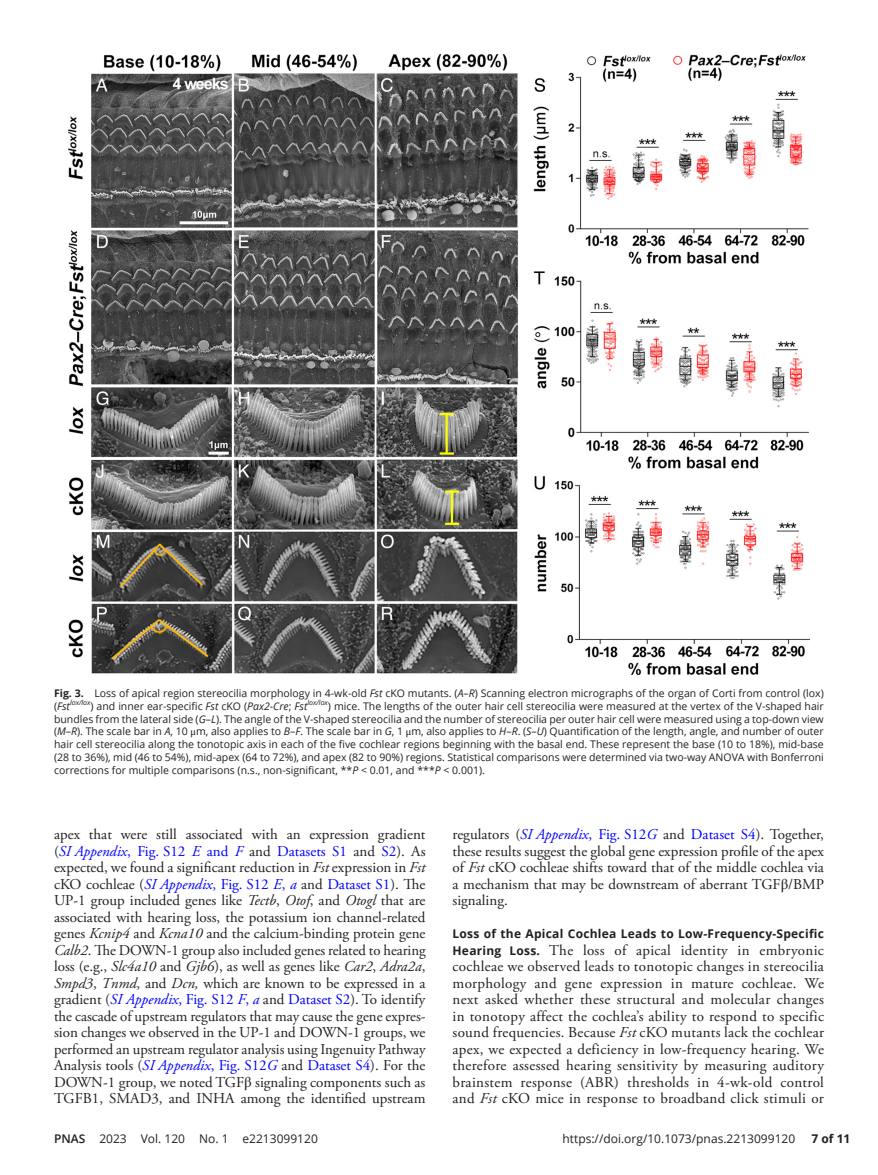
<style>
.page{position:relative;width:878px;height:1175px;background:#fff}
.page>*{position:absolute;margin:0;border:0;box-sizing:border-box;transform-origin:0 0}
.t1{font:15px/16.5px "Adobe Garamond Pro";color:#231f20;text-align:justify}
.t2{font:12px "Open Sans";color:#231f20}
.t3{font:700 12px "Open Sans";letter-spacing:.02em;color:#231f20}
.t4{font:10.5px/12.8px "Open Sans";color:#231f20}
.t5{font:italic 7.05px "Open Sans";color:#231f20}
.s1{font-weight:700}
.s2{font-style:italic}
.s3{font-family:"STIX"}
.s4{font-style:italic;color:#00f}
.s5{color:#00f}
.s6{font-family:"Open Sans";font-weight:700;font-size:12px}
.s7{font-weight:600}
</style>
<div class="page">
<img style="left:69px;top:54px;width:739px;height:621px">
<p class="t4" style="left:54px;top:686px;width:771px"><span class="s1">Fig. 3.</span> Loss of apical region stereocilia morphology in 4-wk-old <span class="s2">Fst</span> cKO mutants. (<span class="s2">A</span>–<span class="s2">R</span>) Scanning electron micrographs of the organ of Corti from control (lox) (<span class="s2">Fst</span></p>
<p class="t5" style="left:70px;top:697px;width:22px">lox/lox</p>
<p class="t4" style="left:90px;top:699px;width:218px">) and inner ear-specific <span class="s2">Fst</span> cKO (<span class="s2">Pax2</span>-<span class="s2">Cre</span>; <span class="s2">Fst</span></p>
<p class="t5" style="left:307px;top:697px;width:22px">lox/lox</p>
<p class="t4" style="left:54px;top:699px;width:771px;text-align:justify;text-indent:274px">) mice. The lengths of the outer hair cell stereocilia were measured at the vertex of the V-shaped hair bundles from the lateral side (<span class="s2">G</span>–<span class="s2">L</span>). The angle of the V-shaped stereocilia and the number of stereocilia per outer hair cell were measured using a top-down view (<span class="s2">M</span>–<span class="s2">R</span>). The scale bar in <span class="s2">A</span>, 10 <span class="s3">μ</span>m, also applies to <span class="s2">B</span>–<span class="s2">F</span>. The scale bar in <span class="s2">G</span>, 1 <span class="s3">μ</span>m, also applies to <span class="s2">H</span>–<span class="s2">R</span>. (<span class="s2">S</span>–<span class="s2">U</span>) Quantification of the length, angle, and number of outer hair cell stereocilia along the tonotopic axis in each of the five cochlear regions beginning with the basal end. These represent the base (10 to 18%), mid-base (28 to 36%), mid (46 to 54%), mid-apex (64 to 72%), and apex (82 to 90%) regions. Statistical comparisons were determined via two-way ANOVA with Bonferroni corrections for multiple comparisons (n.s., non-significant, **<span class="s2">P</span> &lt; 0.01, and ***<span class="s2">P</span> &lt; 0.001).</p>
<p class="t1" style="left:54px;top:826px;width:373px">apex that were still associated with an expression gradient (<span class="s4">SI Appendix</span><span class="s5">, Fig. S12</span> <span class="s4">E</span> <span class="s5">and</span> <span class="s4">F</span> and <span class="s5">Datasets S1</span> and <span class="s5">S2</span>). As expected, we found a significant reduction in <span class="s2">Fst</span> expression in <span class="s2">Fst </span>cKO cochleae (<span class="s4">SI Appendix</span><span class="s5">, Fig. S12</span> <span class="s4">E</span><span class="s5">,</span> <span class="s4">a</span> and <span class="s5">Dataset S1</span>). The UP-1 group included genes like <span class="s2">Tectb</span>, <span class="s2">Otof</span>, and <span class="s2">Otogl</span> that are associated with hearing loss, the potassium ion channel-related genes <span class="s2">Kcnip4</span> and <span class="s2">Kcna10</span> and the calcium-binding protein gene <span class="s2">Calb2</span>. The DOWN-1 group also included genes related to hearing loss (e.g., <span class="s2">Slc4a10</span> and <span class="s2">Gjb6</span>), as well as genes like <span class="s2">Car2</span>, <span class="s2">Adra2a</span>, <span class="s2">Smpd3</span>, <span class="s2">Tnmd</span>, and <span class="s2">Dcn,</span> which are known to be expressed in a gradient (<span class="s4">SI Appendix</span><span class="s5">, Fig. S12</span> <span class="s4">F</span><span class="s5">,</span> <span class="s4">a</span> and <span class="s5">Dataset S2</span>). To identify the cascade of upstream regulators that may cause the gene expres&shy;sion changes we observed in the UP-1 and DOWN-1 groups, we performed an upstream regulator analysis using Ingenuity Pathway Analysis tools (<span class="s4">SI Appendix</span><span class="s5">, Fig. S12</span><span class="s4">G</span> and <span class="s5">Dataset S4</span>). For the DOWN-1 group, we noted TGF<span class="s3">β</span> signaling components such as TGFB1, SMAD3, and INHA among the identified upstream</p>
<p class="t1" style="left:452px;top:826px;width:373px">regulators (<span class="s4">SI Appendix</span><span class="s5">, Fig. S12</span><span class="s4">G</span> and <span class="s5">Dataset S4</span>). Together, these results suggest the global gene expression profile of the apex of <span class="s2">Fst</span> cKO cochleae shifts toward that of the middle cochlea via a mechanism that may be downstream of aberrant TGF<span class="s3">β</span>/BMP signaling.</p>
<p class="t3" style="left:452px;top:925px;width:373px">Loss of the Apical Cochlea Leads to Low-Frequency-Specific</p>
<p class="t1" style="left:452px;top:942px;width:373px"><span class="s6">Hearing Loss.</span> The loss of apical identity in embryonic cochleae we observed leads to tonotopic changes in stereocilia morphology and gene expression in mature cochleae. We next asked whether these structural and molecular changes in tonotopy affect the cochlea’s ability to respond to specific sound frequencies. Because <span class="s2">Fst</span> cKO mutants lack the cochlear apex, we expected a deficiency in low-frequency hearing. We therefore assessed hearing sensitivity by measuring auditory brainstem response (ABR) thresholds in 4-wk-old control and <span class="s2">Fst</span> cKO mice in response to broadband click stimuli or</p>
<p class="t2" style="left:54px;top:1130px;width:265px"><span class="s7">PNAS</span> 2023 Vol. 120 No. 1 e2213099120</p>
<p class="t2" style="left:562px;top:1130px;width:234px">https://doi.org/10.1073/pnas.2213099120</p>
<p class="t3" style="left:811px;top:1130px;width:40px">7 of 11</p>
</div>
